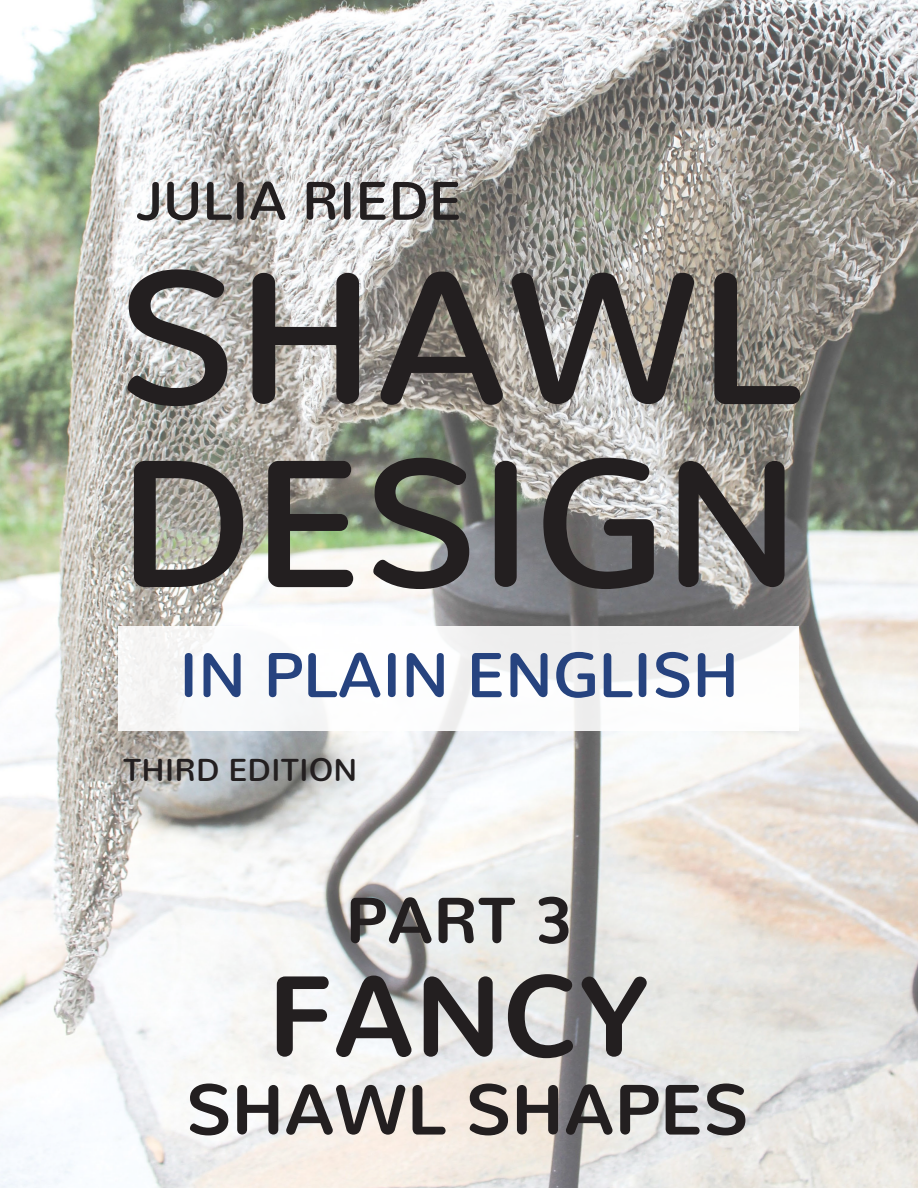
<style>
.page{position:relative;width:918px;height:1188px;background:#fff}
.page>*{position:absolute;margin:0;border:0;box-sizing:border-box;transform-origin:0 0}
.t1{font:600 187.5px "Nunito";color:#231f20}
.t2{font:600 180px "Nunito";color:#231f20}
.t3{font:700 114px "Nunito";color:#231f20}
.t4{font:700 70.5px "Nunito";color:#231f20}
.t5{font:700 64.5px "Nunito";color:#231f20}
.t6{font:600 63px "Nunito";color:#26437f}
.t7{font:600 54px "Nunito";color:#231f20}
.t8{font:600 31.5px "Nunito";color:#231f20}
</style>
<div class="page">
<img style="left:0;top:0;width:918px;height:1188px">
<div style="left:119px;top:626px;width:680px;height:104px;background:linear-gradient(to right,#f9f9fa,#f7f7f7)"></div>
<p class="t7" style="left:135px;top:167px;width:328px">JULIA RIEDE</p>
<h1 class="t1" style="left:117px;top:221px;width:686px">SHAWL</h1>
<h2 class="t2" style="left:119px;top:411px;width:682px">DESIGN</h2>
<p class="t6" style="left:179px;top:636px;width:562px">IN PLAIN ENGLISH</p>
<p class="t8" style="left:123px;top:750px;width:235px">THIRD EDITION</p>
<p class="t5" style="left:345px;top:880px;width:228px">PART 3</p>
<h3 class="t3" style="left:268px;top:945px;width:385px">FANCY</h3>
<p class="t4" style="left:186px;top:1066px;width:564px">SHAWL SHAPES</p>
</div>
